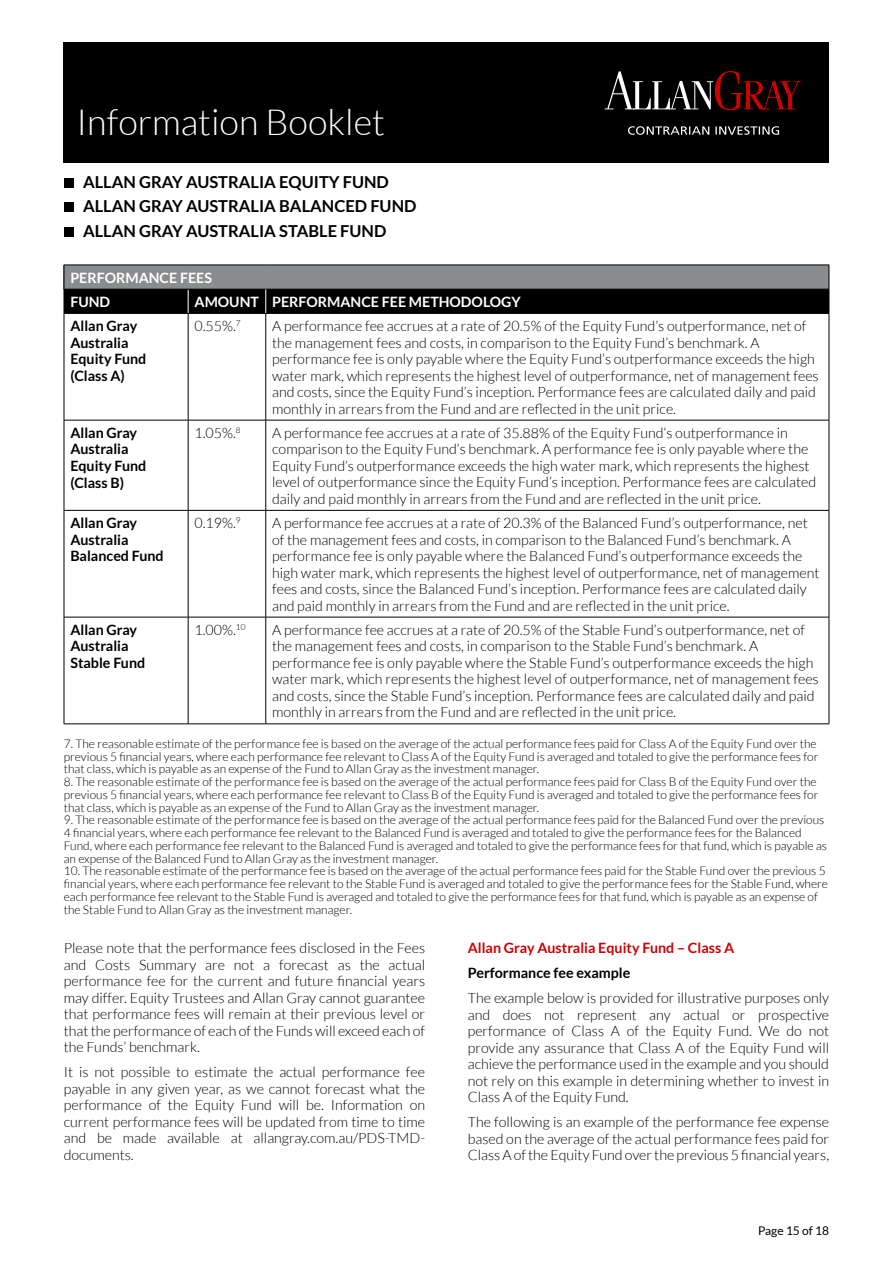
<style>
.page{position:relative;width:893px;height:1263px;background:#fff}
.page>*{position:absolute;margin:0;border:0;box-sizing:border-box;transform-origin:0 0}
.t1{font:300 36px "Lato";color:#fff}
.t2{font:700 16.5px/24.5px "Lato";color:#000}
.t3{font:300 14.25px/16.5px "Lato";color:#000}
.t4{font:700 14.25px/16.5px "Lato";color:#000}
.t5{font:700 14.25px/24.3px "Lato";color:#fff}
.t6{font:700 14.25px "Lato";color:#cf0000}
.t7{font:300 12px/12.8px "Lato";color:#000}
.t8{font:12px "Lato";color:#000}
</style>
<div class="page">
<div style="left:64px;top:178px;width:9px;height:10px;background:#000"></div>
<div style="left:64px;top:202px;width:9px;height:10px;background:#000"></div>
<div style="left:64px;top:227px;width:9px;height:10px;background:#000"></div>
<div style="left:64px;top:43px;width:765px;height:120px;background:#000"></div>
<svg style="left:628px;top:126px;width:151px;height:9px"></svg>
<svg style="left:605px;top:71px;width:196px;height:39px"></svg>
<hr style="left:64px;top:314px;width:1px;height:106px;background:#000">
<hr style="left:188px;top:314px;width:1px;height:106px;background:#000">
<hr style="left:265px;top:314px;width:1px;height:106px;background:#000">
<hr style="left:829px;top:314px;width:1px;height:106px;background:#000">
<hr style="left:64px;top:420px;width:124px;height:1px;background:#000">
<hr style="left:64px;top:420px;width:1px;height:90px;background:#000">
<hr style="left:188px;top:420px;width:78px;height:1px;background:#000">
<hr style="left:188px;top:420px;width:1px;height:90px;background:#000">
<hr style="left:266px;top:420px;width:563px;height:1px;background:#000">
<hr style="left:265px;top:420px;width:1px;height:90px;background:#000">
<hr style="left:829px;top:420px;width:1px;height:90px;background:#000">
<hr style="left:64px;top:510px;width:124px;height:1px;background:#000">
<hr style="left:64px;top:511px;width:1px;height:106px;background:#000">
<hr style="left:188px;top:510px;width:78px;height:1px;background:#000">
<hr style="left:188px;top:511px;width:1px;height:106px;background:#000">
<hr style="left:266px;top:510px;width:563px;height:1px;background:#000">
<hr style="left:265px;top:511px;width:1px;height:106px;background:#000">
<hr style="left:829px;top:511px;width:1px;height:106px;background:#000">
<hr style="left:64px;top:617px;width:124px;height:1px;background:#000">
<hr style="left:64px;top:617px;width:1px;height:107px;background:#000">
<hr style="left:188px;top:617px;width:78px;height:1px;background:#000">
<hr style="left:188px;top:617px;width:1px;height:107px;background:#000">
<hr style="left:266px;top:617px;width:563px;height:1px;background:#000">
<hr style="left:265px;top:617px;width:1px;height:107px;background:#000">
<hr style="left:829px;top:617px;width:1px;height:107px;background:#000">
<hr style="left:64px;top:724px;width:124px;height:1px;background:#000">
<hr style="left:188px;top:724px;width:78px;height:1px;background:#000">
<hr style="left:266px;top:724px;width:563px;height:1px;background:#000">
<svg style="left:64px;top:265px;width:766px;height:48px;background:#434445"></svg>
<hr style="left:64px;top:313px;width:124px;height:1px;background:#000">
<hr style="left:188px;top:313px;width:78px;height:1px;background:#000">
<hr style="left:266px;top:313px;width:563px;height:1px;background:#000">
<h1 class="t1" style="left:77px;top:103px;width:310px">Information Booklet</h1>
<p class="t2" style="left:83px;top:169px;width:335px">ALLAN GRAY AUSTRALIA EQUITY FUND<br>ALLAN GRAY AUSTRALIA BALANCED FUND<br>ALLAN GRAY AUSTRALIA STABLE FUND</p>
<p class="t5" style="left:70px;top:265px;width:143px">PERFORMANCE FEES<br>FUND</p>
<p class="t5" style="left:195px;top:289px;width:328px">AMOUNT PERFORMANCE FEE METHODOLOGY</p>
<p class="t4" style="left:70px;top:318px;width:77px">Allan Gray<br>Australia<br>Equity Fund (Class A)</p>
<p class="t3" style="left:195px;top:318px;width:48px">0.55%.<sup>7</sup></p>
<p class="t3" style="left:272px;top:318px;width:548px">A performance fee accrues at a rate of 20.5% of the Equity Fund’s outperformance, net of the management fees and costs, in comparison to the Equity Fund’s benchmark. A performance fee is only payable where the Equity Fund’s outperformance exceeds the high water mark, which represents the highest level of outperformance, net of management fees and costs, since the Equity Fund’s inception. Performance fees are calculated daily and paid monthly in arrears from the Fund and are reflected in the unit price.</p>
<p class="t4" style="left:70px;top:424px;width:77px">Allan Gray<br>Australia<br>Equity Fund (Class B)</p>
<p class="t3" style="left:195px;top:425px;width:48px">1.05%.<sup>8</sup></p>
<p class="t3" style="left:272px;top:425px;width:546px">A performance fee accrues at a rate of 35.88% of the Equity Fund’s outperformance in comparison to the Equity Fund’s benchmark. A performance fee is only payable where the Equity Fund’s outperformance exceeds the high water mark, which represents the highest level of outperformance since the Equity Fund’s inception. Performance fees are calculated daily and paid monthly in arrears from the Fund and are reflected in the unit price.</p>
<p class="t4" style="left:70px;top:515px;width:95px">Allan Gray<br>Australia<br>Balanced Fund</p>
<p class="t3" style="left:195px;top:515px;width:48px">0.19%.<sup>9</sup></p>
<p class="t3" style="left:272px;top:515px;width:549px">A performance fee accrues at a rate of 20.3% of the Balanced Fund’s outperformance, net of the management fees and costs, in comparison to the Balanced Fund’s benchmark. A performance fee is only payable where the Balanced Fund’s outperformance exceeds the high water mark, which represents the highest level of outperformance, net of management fees and costs, since the Balanced Fund’s inception. Performance fees are calculated daily and paid monthly in arrears from the Fund and are reflected in the unit price.</p>
<p class="t4" style="left:70px;top:621px;width:76px">Allan Gray<br>Australia<br>Stable Fund</p>
<p class="t3" style="left:195px;top:622px;width:52px">1.00%.<sup>10</sup></p>
<p class="t3" style="left:272px;top:622px;width:548px">A performance fee accrues at a rate of 20.5% of the Stable Fund’s outperformance, net of the management fees and costs, in comparison to the Stable Fund’s benchmark. A performance fee is only payable where the Stable Fund’s outperformance exceeds the high water mark, which represents the highest level of outperformance, net of management fees and costs, since the Stable Fund’s inception. Performance fees are calculated daily and paid monthly in arrears from the Fund and are reflected in the unit price.</p>
<p class="t7" style="left:64px;top:737px;width:756px">7. The reasonable estimate of the performance fee is based on the average of the actual performance fees paid for Class A of the Equity Fund over the previous 5 financial years, where each performance fee relevant to Class A of the Equity Fund is averaged and totaled to give the performance fees for that class, which is payable as an expense of the Fund to Allan Gray as the investment manager.</p>
<p class="t7" style="left:64px;top:775px;width:756px">8. The reasonable estimate of the performance fee is based on the average of the actual performance fees paid for Class B of the Equity Fund over the previous 5 financial years, where each performance fee relevant to Class B of the Equity Fund is averaged and totaled to give the performance fees for that class, which is payable as an expense of the Fund to Allan Gray as the investment manager.</p>
<p class="t7" style="left:64px;top:814px;width:765px">9. The reasonable estimate of the performance fee is based on the average of the actual performance fees paid for the Balanced Fund over the previous 4 financial years, where each performance fee relevant to the Balanced Fund is averaged and totaled to give the performance fees for the Balanced Fund, where each performance fee relevant to the Balanced Fund is averaged and totaled to give the performance fees for that fund, which is payable as an expense of the Balanced Fund to Allan Gray as the investment manager.</p>
<p class="t7" style="left:64px;top:865px;width:766px">10. The reasonable estimate of the performance fee is based on the average of the actual performance fees paid for the Stable Fund over the previous 5 financial years, where each performance fee relevant to the Stable Fund is averaged and totaled to give the performance fees for the Stable Fund, where each performance fee relevant to the Stable Fund is averaged and totaled to give the performance fees for that fund, which is payable as an expense of the Stable Fund to Allan Gray as the investment manager.</p>
<p class="t3" style="left:64px;top:940px;width:363px;text-align:justify">Please note that the performance fees disclosed in the Fees and Costs Summary are not a forecast as the actual performance fee for the current and future financial years may differ. Equity Trustees and Allan Gray cannot guarantee that performance fees will remain at their previous level or that the performance of each of the Funds will exceed each of the Funds’ benchmark.</p>
<p class="t3" style="left:64px;top:1064px;width:363px;text-align:justify">It is not possible to estimate the actual performance fee payable in any given year, as we cannot forecast what the performance of the Equity Fund will be. Information on current performance fees will be updated from time to time and be made available at allangray.com.au/PDS-TMD&shy;documents.</p>
<p class="t6" style="left:468px;top:940px;width:268px">Allan Gray Australia Equity Fund – Class A</p>
<p class="t4" style="left:468px;top:965px;width:164px">Performance fee example</p>
<p class="t3" style="left:468px;top:990px;width:363px;text-align:justify">The example below is provided for illustrative purposes only and does not represent any actual or prospective performance of Class A of the Equity Fund. We do not provide any assurance that Class A of the Equity Fund will achieve the performance used in the example and you should not rely on this example in determining whether to invest in Class A of the Equity Fund.</p>
<p class="t3" style="left:468px;top:1114px;width:363px;text-align:justify">The following is an example of the performance fee expense based on the average of the actual performance fees paid for Class A of the Equity Fund over the previous 5 financial years,</p>
<p class="t8" style="left:758px;top:1224px;width:73px">Page 15 of 18</p>
</div>
